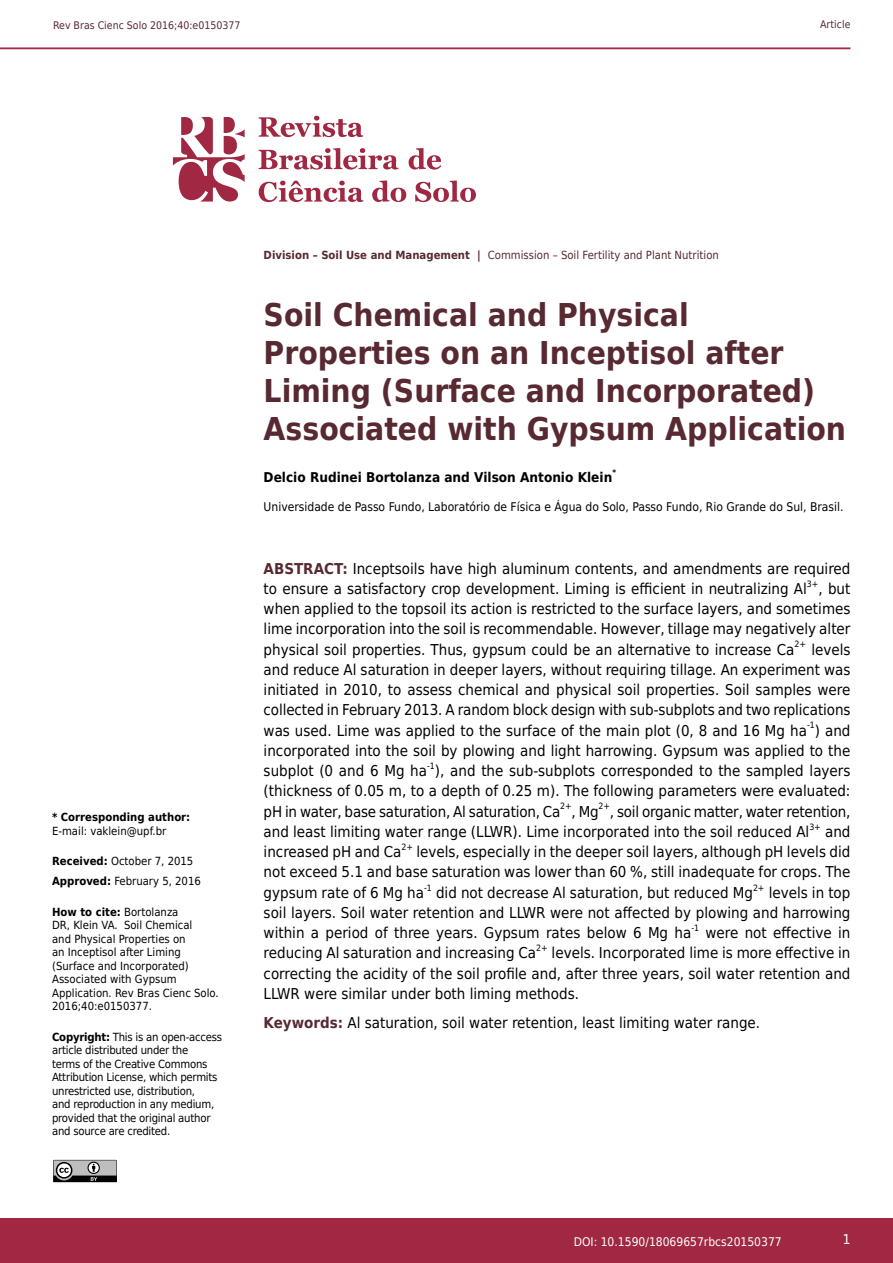
<style>
.page{position:relative;width:893px;height:1263px;background:#fff}
.page>*{position:absolute;margin:0;border:0;box-sizing:border-box;transform-origin:0 0}
.t1{font:700 31.5px/37.8px "DejaVu Sans Condensed";color:#582931}
.t2{font:15px/20.2px "DejaVu Sans Condensed";color:#000;text-align:justify}
.t3{font:700 13.5px "DejaVu Sans Condensed";color:#000}
.t4{font:13.5px "DejaVu Sans Condensed";color:#fff}
.t5{font:12px "DejaVu Sans Condensed";color:#000}
.t6{font:12px "DejaVu Sans Condensed";color:#fff}
.t7{font:11.25px/13.5px "DejaVu Sans Condensed";color:#000}
.t8{font:11.25px/13.5px "DejaVu Sans Condensed";letter-spacing:-.02em;color:#000}
.t9{font:11.25px "DejaVu Sans Condensed";color:#582931}
.t10{font:700 11.25px "DejaVu Sans Condensed";color:#000}
.t11{font:10.5px "DejaVu Sans Condensed";color:#582931}
.t12{font:8.7px "DejaVu Sans Condensed";color:#000}
.t13{font:700 7.8px "DejaVu Sans Condensed";color:#000}
.s1{font-weight:700}
.s2{font-weight:700;color:#582931}
</style>
<div class="page">
<hr style="left:0;top:47px;width:850px;height:2px;background:#a02842">
<svg style="left:53px;top:1160px;width:64px;height:22px"></svg>
<div style="left:0;top:1218px;width:893px;height:45px;background:#a02842"></div>
<svg style="left:173px;top:115px;width:303px;height:88px"></svg>
<p class="t11" style="left:53px;top:17px;width:189px">Rev Bras Cienc Solo 2016;40:e0150377</p>
<p class="t11" style="left:820px;top:16px;width:32px">Article</p>
<p class="t9" style="left:264px;top:246px;width:457px"><span class="s1">Division – Soil Use and Management |</span> Commission – Soil Fertility and Plant Nutrition</p>
<p class="t10" style="left:52px;top:808px;width:140px">* Corresponding author:</p>
<p class="t7" style="left:52px;top:824px;width:116px">E-mail: vaklein@upf.br</p>
<p class="t7" style="left:52px;top:851px;width:150px;line-height:20px"><span class="s1">Received:</span> October 7, 2015<br><span class="s1">Approved:</span> February 5, 2016</p>
<p class="t7" style="left:52px;top:905px;width:168px"><span class="s1">How to cite:</span> Bortolanza<br>DR, Klein VA. Soil Chemical<br>and Physical Properties on<br>an Inceptisol after Liming (Surface and Incorporated)<br>Associated with Gypsum<br>Application. Rev Bras Cienc Solo.<br>2016;40:e0150377.</p>
<p class="t8" style="left:52px;top:1030px;width:172px"><span class="s1">Copyright:</span> This is an open-access article distributed under the<br>terms of the Creative Commons<br>Attribution License, which permits unrestricted use, distribution,<br>and reproduction in any medium, provided that the original author and source are credited.</p>
<h1 class="t1" style="left:264px;top:295px;width:584px">Soil Chemical and Physical Properties on an Inceptisol after Liming (Surface and Incorporated)<br>Associated with Gypsum Application</h1>
<p class="t3" style="left:264px;top:466px;width:350px">Delcio Rudinei Bortolanza and Vilson Antonio Klein</p>
<p class="t13" style="left:612px;top:466px;width:5px">*</p>
<p class="t5" style="left:264px;top:497px;width:581px">Universidade de Passo Fundo, Laboratório de Física e Água do Solo, Passo Fundo, Rio Grande do Sul, Brasil.</p>
<p class="t2" style="left:264px;top:558px;width:588px"><span class="s2">ABSTRACT:</span> Inceptsoils have high aluminum contents, and amendments are required to ensure a satisfactory crop development. Liming is efficient in neutralizing Al</p>
<p class="t12" style="left:807px;top:576px;width:13px">3+</p>
<p class="t2" style="left:264px;top:578px;width:588px;text-indent:555px">, but when applied to the topsoil its action is restricted to the surface layers, and sometimes lime incorporation into the soil is recommendable. However, tillage may negatively alter physical soil properties. Thus, gypsum could be an alternative to increase Ca</p>
<p class="t12" style="left:794px;top:637px;width:13px">2+</p>
<p class="t2" style="left:264px;top:639px;width:588px;text-indent:548px">levels and reduce Al saturation in deeper layers, without requiring tillage. An experiment was initiated in 2010, to assess chemical and physical soil properties. Soil samples were collected in February 2013. A random block design with sub-subplots and two replications was used. Lime was applied to the surface of the main plot (0, 8 and 16 Mg ha</p>
<p class="t12" style="left:807px;top:718px;width:9px">-1</p>
<p class="t2" style="left:264px;top:720px;width:588px;text-indent:551px">) and incorporated into the soil by plowing and light harrowing. Gypsum was applied to the subplot (0 and 6 Mg ha</p>
<p class="t12" style="left:427px;top:759px;width:9px">-1</p>
<p class="t2" style="left:264px;top:760px;width:588px;text-indent:171px">), and the sub-subplots corresponded to the sampled layers (thickness of 0.05 m, to a depth of 0.25 m). The following parameters were evaluated: pH in water, base saturation, Al saturation, Ca</p>
<p class="t12" style="left:560px;top:799px;width:13px">2+</p>
<p class="t2" style="left:572px;top:801px;width:29px">, Mg</p>
<p class="t12" style="left:598px;top:799px;width:13px">2+</p>
<p class="t2" style="left:264px;top:801px;width:588px;text-indent:346px">, soil organic matter, water retention, and least limiting water range (LLWR). Lime incorporated into the soil reduced Al</p>
<p class="t12" style="left:809px;top:819px;width:13px">3+</p>
<p class="t2" style="left:825px;top:821px;width:27px">and</p>
<p class="t2" style="left:264px;top:841px;width:139px">increased pH and Ca</p>
<p class="t12" style="left:401px;top:840px;width:13px">2+</p>
<p class="t2" style="left:264px;top:841px;width:588px;text-indent:153px">levels, especially in the deeper soil layers, although pH levels did not exceed 5.1 and base saturation was lower than 60 %, still inadequate for crops. The gypsum rate of 6 Mg ha</p>
<p class="t12" style="left:424px;top:880px;width:9px">-1</p>
<p class="t2" style="left:436px;top:882px;width:318px">did not decrease Al saturation, but reduced Mg</p>
<p class="t12" style="left:753px;top:880px;width:13px">2+</p>
<p class="t2" style="left:264px;top:882px;width:588px;text-indent:505px">levels in top soil layers. Soil water retention and LLWR were not affected by plowing and harrowing within a period of three years. Gypsum rates below 6 Mg ha</p>
<p class="t12" style="left:691px;top:921px;width:9px">-1</p>
<p class="t2" style="left:705px;top:922px;width:146px">were not effective in</p>
<p class="t2" style="left:264px;top:943px;width:274px">reducing Al saturation and increasing Ca</p>
<p class="t12" style="left:536px;top:941px;width:13px">2+</p>
<p class="t2" style="left:264px;top:943px;width:588px;text-indent:288px">levels. Incorporated lime is more effective in correcting the acidity of the soil profile and, after three years, soil water retention and LLWR were similar under both liming methods.</p>
<p class="t2" style="left:264px;top:1012px;width:498px"><span class="s2">Keywords:</span> Al saturation, soil water retention, least limiting water range.</p>
<p class="t6" style="left:574px;top:1231px;width:209px">DOI: 10.1590/18069657rbcs20150377</p>
<p class="t4" style="left:843px;top:1228px;width:9px">1</p>
</div>
